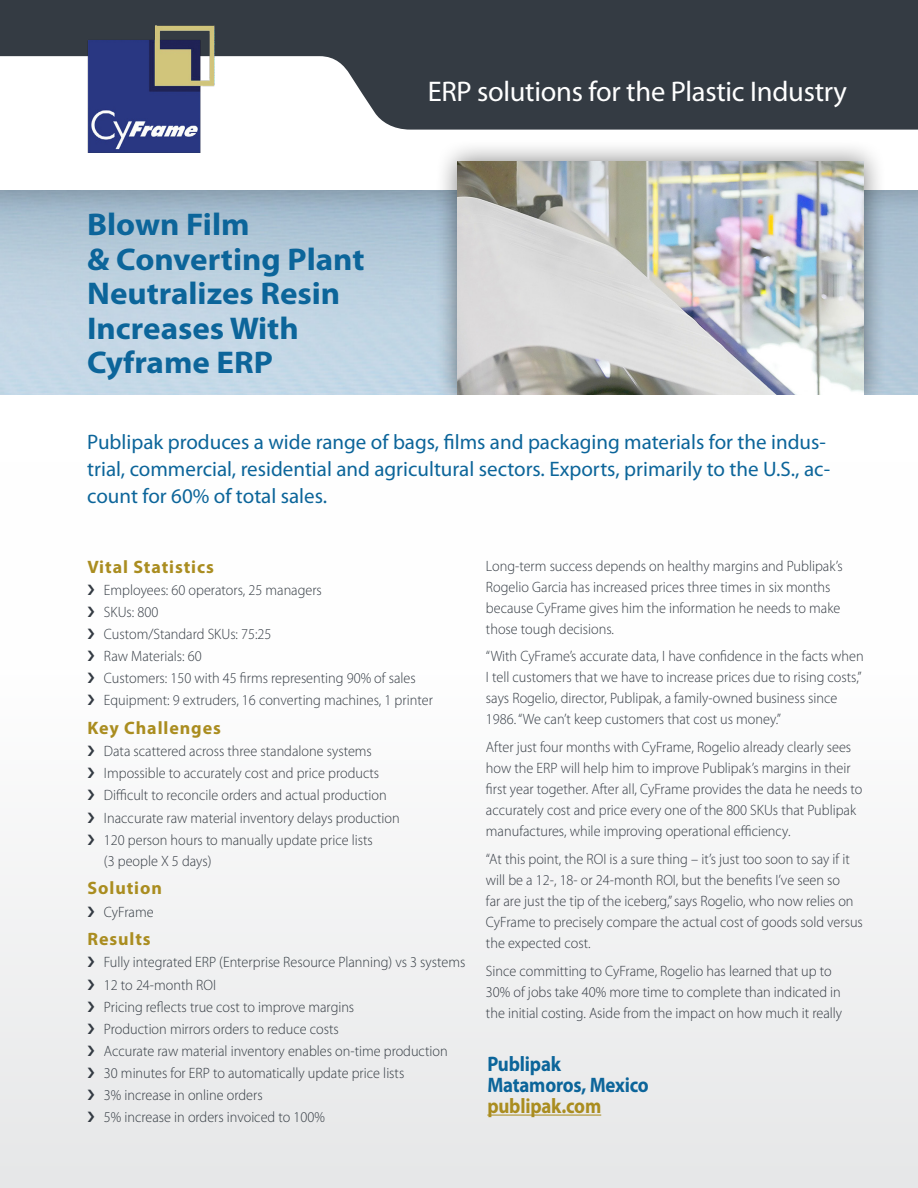
<style>
.page{position:relative;width:918px;height:1188px;background:#fff}
.page>*{position:absolute;margin:0;border:0;box-sizing:border-box;transform-origin:0 0}
.t1{font:700 31.5px/34.5px "Myriad Pro";color:#0c659a;scale:1.05 1}
.t2{font:28.5px "Myriad Pro";letter-spacing:-.01em;color:#fff}
.t3{font:21px/27px "Myriad Pro";color:#0c659a}
.t4{font:700 21px/21px "Myriad Pro";letter-spacing:-.01em;color:#0c659a;scale:.9 1}
.t5{font:700 21px "Myriad Pro";letter-spacing:-.01em;color:#aa8d20;scale:.9 1}
.t6{font:700 18px "Myriad Pro";letter-spacing:.05em;color:#aa8d20}
.t7{font:300 15px/21px "Myriad Pro";color:#343b43;scale:.95 1}
</style>
<div class="page">
<div style="left:0;top:463px;width:918px;height:725px;background:linear-gradient(to bottom,#fff,#e7e8e9)"></div>
<div style="left:435px;top:139px;width:452px;height:279px;background:#000;opacity:.5"></div>
<img style="left:457px;top:162px;width:407px;height:233px">
<div style="left:0;top:395px;width:918px;height:25px;background:#fff"></div>
<svg style="left:0;top:0;width:918px;height:130px;fill:#343b43"></svg>
<hr style="left:487px;top:1115px;width:114px;height:1px;background:#aa8d20">
<img style="left:87px;top:26px;width:127px;height:126px">
<svg style="left:88px;top:584px;width:6px;height:11px"></svg>
<svg style="left:88px;top:607px;width:6px;height:10px"></svg>
<svg style="left:88px;top:629px;width:6px;height:10px"></svg>
<svg style="left:88px;top:651px;width:6px;height:10px"></svg>
<svg style="left:88px;top:673px;width:6px;height:10px"></svg>
<svg style="left:88px;top:695px;width:6px;height:10px"></svg>
<svg style="left:88px;top:746px;width:6px;height:10px"></svg>
<svg style="left:88px;top:768px;width:6px;height:10px"></svg>
<svg style="left:88px;top:790px;width:6px;height:10px"></svg>
<svg style="left:88px;top:812px;width:6px;height:11px"></svg>
<svg style="left:88px;top:834px;width:6px;height:11px"></svg>
<svg style="left:88px;top:906px;width:6px;height:11px"></svg>
<svg style="left:88px;top:957px;width:6px;height:10px"></svg>
<svg style="left:88px;top:979px;width:6px;height:11px"></svg>
<svg style="left:88px;top:1001px;width:6px;height:11px"></svg>
<svg style="left:88px;top:1023px;width:6px;height:11px"></svg>
<svg style="left:88px;top:1045px;width:6px;height:11px"></svg>
<svg style="left:88px;top:1067px;width:6px;height:11px"></svg>
<svg style="left:88px;top:1089px;width:6px;height:11px"></svg>
<svg style="left:88px;top:1111px;width:6px;height:11px"></svg>
<h1 class="t1" style="left:87px;top:208px;width:266px">Blown Film<br>&amp; Converting Plant<br>Neutralizes Resin<br>Increases With<br>Cyframe ERP</h1>
<h2 class="t2" style="left:428px;top:75px;width:421px">ERP solutions for the Plastic Industry</h2>
<h3 class="t3" style="left:87px;top:429px;width:744px">Publipak produces a wide range of bags, films and packaging materials for the indus&shy;trial, commercial, residential and agricultural sectors. Exports, primarily to the U.S., ac&shy;count for 60% of total sales.</h3>
<p class="t6" style="left:87px;top:557px;width:128px">Vital Statistics</p>
<p class="t7" style="left:104px;top:579px;width:348px;line-height:22px">Employees: 60 operators, 25 managers<br>SKUs: 800<br>Custom/Standard SKUs: 75:25<br>Raw Materials: 60<br>Customers: 150 with 45 firms representing 90% of sales Equipment: 9 extruders, 16 converting machines, 1 printer</p>
<p class="t6" style="left:87px;top:718px;width:135px">Key Challenges</p>
<p class="t7" style="left:104px;top:741px;width:313px;line-height:21.9px">Data scattered across three standalone systems Impossible to accurately cost and price products Difficult to reconcile orders and actual production Inaccurate raw material inventory delays production 120 person hours to manually update price lists<br>(3 people X 5 days)</p>
<p class="t6" style="left:87px;top:878px;width:76px">Solution</p>
<p class="t7" style="left:104px;top:901px;width:54px">CyFrame</p>
<p class="t6" style="left:87px;top:929px;width:65px">Results</p>
<p class="t7" style="left:104px;top:952px;width:382px;line-height:22px">Fully integrated ERP (Enterprise Resource Planning) vs 3 systems 12 to 24-month ROI<br>Pricing reflects true cost to improve margins<br>Production mirrors orders to reduce costs<br>Accurate raw material inventory enables on-time production<br>30 minutes for ERP to automatically update price lists<br>3% increase in online orders<br>5% increase in orders invoiced to 100%</p>
<p class="t7" style="left:486px;top:555px;width:377px">Long-term success depends on healthy margins and Publipak’s Rogelio Garcia has increased prices three times in six months because CyFrame gives him the information he needs to make those tough decisions.</p>
<p class="t7" style="left:486px;top:646px;width:399px">“With CyFrame’s accurate data, I have confidence in the facts when I tell customers that we have to increase prices due to rising costs,” says Rogelio, director, Publipak, a family-owned business since 1986. “We can’t keep customers that cost us money.”</p>
<p class="t7" style="left:486px;top:737px;width:398px">After just four months with CyFrame, Rogelio already clearly sees how the ERP will help him to improve Publipak’s margins in their first year together. After all, CyFrame provides the data he needs to accurately cost and price every one of the 800 SKUs that Publipak manufactures, while improving operational efficiency.</p>
<p class="t7" style="left:486px;top:849px;width:398px">“At this point, the ROI is a sure thing – it’s just too soon to say if it will be a 12-, 18- or 24-month ROI, but the benefits I’ve seen so<br>far are just the tip of the iceberg,” says Rogelio, who now relies on CyFrame to precisely compare the actual cost of goods sold versus the expected cost.</p>
<p class="t7" style="left:486px;top:960px;width:376px">Since committing to CyFrame, Rogelio has learned that up to<br>30% of jobs take 40% more time to complete than indicated in the initial costing. Aside from the impact on how much it really</p>
<h3 class="t4" style="left:487px;top:1054px;width:181px">Publipak<br>Matamoros, Mexico</h3>
<h3 class="t5" style="left:487px;top:1094px;width:128px">publipak.com</h3>
</div>
